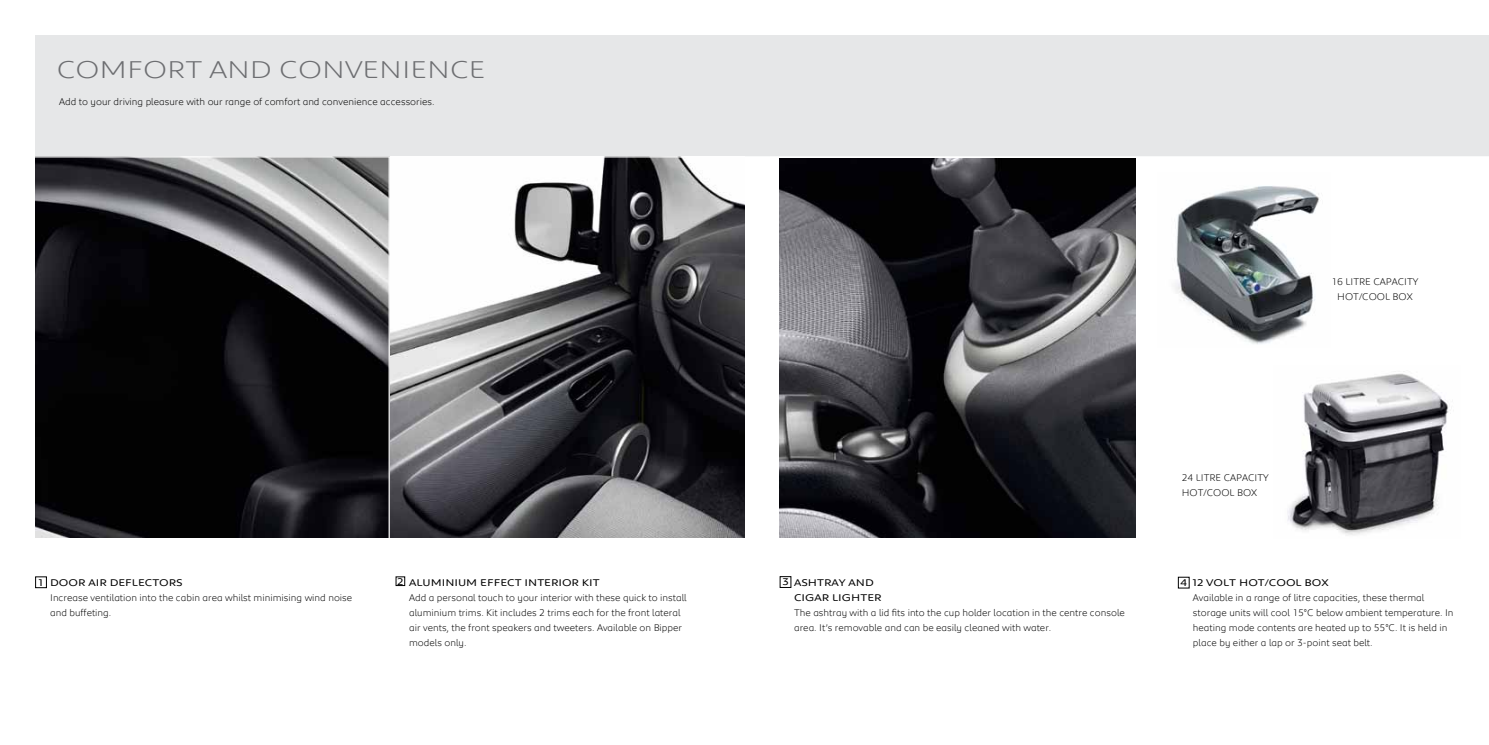
<style>
.page{position:relative;width:1489px;height:745px;background:#fff}
.page>*{position:absolute;margin:0;border:0;box-sizing:border-box;transform-origin:0 0}
.t1{font:300 25px "Peugeot Expanded";color:#6d6e71}
.t2{font:300 10px/15px "Peugeot";color:#000}
.t3{font:10px "Peugeot Expanded";color:#000}
</style>
<div class="page">
<div style="left:35px;top:35px;width:1453px;height:122px;background:#e6e7e8"></div>
<img style="left:390px;top:157px;width:354px;height:380px">
<svg style="left:35px;top:157px;width:353px;height:380px;background:#28282a"></svg>
<img style="left:1175px;top:186px;width:144px;height:159px">
<img style="left:1287px;top:371px;width:164px;height:164px">
<img style="left:780px;top:159px;width:355px;height:378px">
<div style="left:1178px;top:576px;width:11px;height:12px;border:1px solid #000"></div>
<hr style="left:0;top:156px;width:1488px;height:1px;background:#fff">
<div style="left:35px;top:576px;width:12px;height:11px;border:1px solid #000"></div>
<div style="left:396px;top:576px;width:9px;height:9px;border:1px solid #000"></div>
<div style="left:780px;top:576px;width:11px;height:11px;border:1px solid #000"></div>
<h1 class="t1" style="left:57px;top:52px;width:430px">COMFORT AND CONVENIENCE</h1>
<p class="t2" style="left:59px;top:93px;width:377px">Add to your driving pleasure with our range of comfort and convenience accessories.</p>
<p class="t2" style="left:1331px;top:273px;width:88px;text-align:center">16 LITRE CAPACITY<br>HOT/COOL BOX</p>
<p class="t2" style="left:1181px;top:468px;width:88px">24 LITRE CAPACITY<br>HOT/COOL BOX</p>
<p class="t3" style="left:39px;top:575px;width:6px">1</p>
<p class="t3" style="left:397px;top:574px;width:8px">2</p>
<p class="t3" style="left:782px;top:575px;width:93px">3 ASHTRAY AND</p>
<p class="t3" style="left:1180px;top:575px;width:8px">4</p>
<p class="t3" style="left:794px;top:590px;width:89px">CIGAR LIGHTER</p>
<p class="t2" style="left:794px;top:603px;width:332px">The ashtray with a lid fits into the cup holder location in the centre console area. It’s removable and can be easily cleaned with water.</p>
<p class="t3" style="left:50px;top:575px;width:134px">DOOR AIR DEFLECTORS</p>
<p class="t2" style="left:50px;top:588px;width:303px">Increase ventilation into the cabin area whilst minimising wind noise and buffeting.</p>
<p class="t3" style="left:409px;top:575px;width:192px">ALUMINIUM EFFECT INTERIOR KIT</p>
<p class="t2" style="left:409px;top:588px;width:279px">Add a personal touch to your interior with these quick to install aluminium trims. Kit includes 2 trims each for the front lateral air vents, the front speakers and tweeters. Available on Bipper models only.</p>
<p class="t3" style="left:1192px;top:575px;width:137px">12 VOLT HOT/COOL BOX</p>
<p class="t2" style="left:1192px;top:588px;width:262px">Available in a range of litre capacities, these thermal storage units will cool 15°C below ambient temperature. In heating mode contents are heated up to 55°C. It is held in place by either a lap or 3-point seat belt.</p>
</div>
